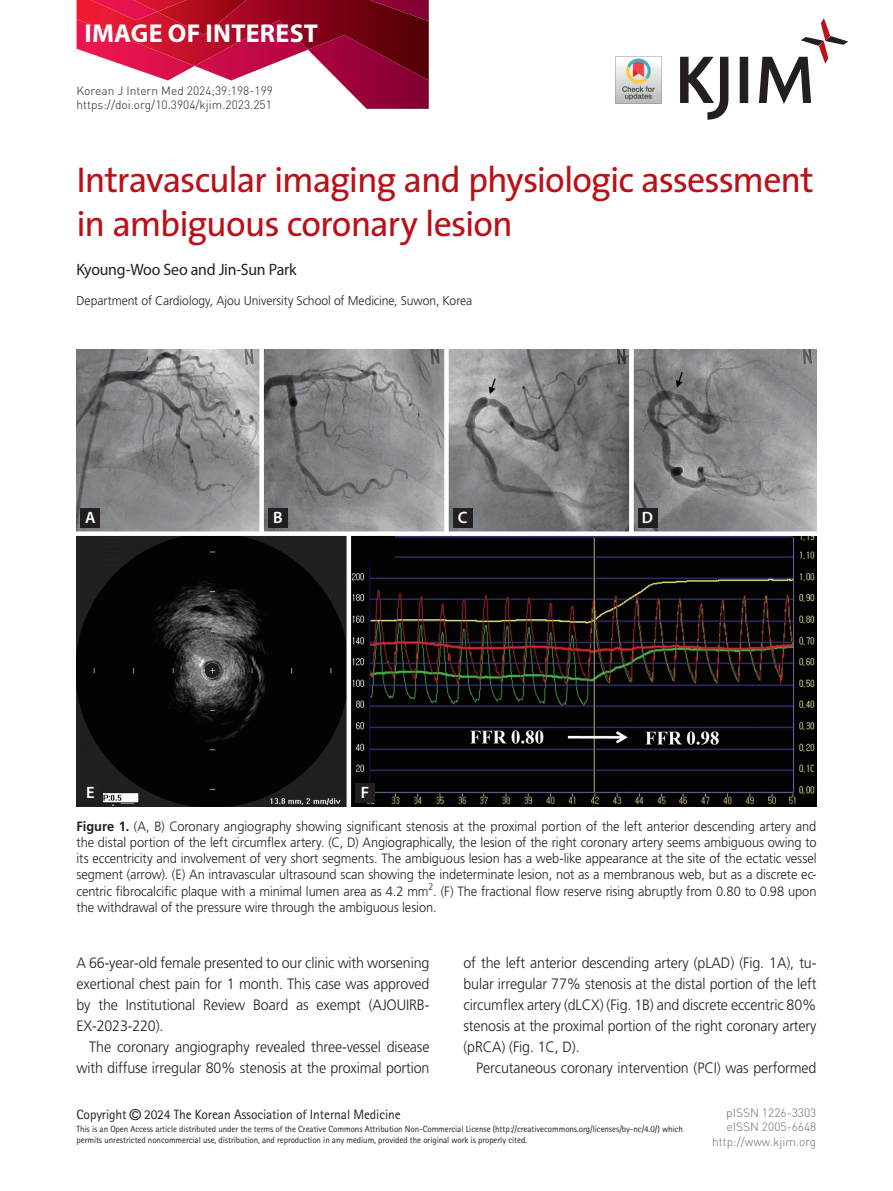
<style>
.page{position:relative;width:893px;height:1191px;background:#fff}
.page>*{position:absolute;margin:0;border:0;box-sizing:border-box;transform-origin:0 0}
.t1{font:36px/43.2px "The Sans";letter-spacing:-.03em;color:#bb1018}
.t2{font:700 25.95px "Myriad Pro";letter-spacing:.01em;color:#fff}
.t3{font:16.5px "Myriad Pro";letter-spacing:-.015em;color:#231f20;scale:.96 1}
.t4{font:600 16.5px "Myriad Pro";color:#fff}
.t5{font:300 15px/21px "Frutiger LT Std";letter-spacing:-.01em;color:#231f20;text-align:justify;scale:.95 1}
.t6{font:300 13.5px/16.2px "Frutiger LT Std";letter-spacing:-.01em;color:#231f20;text-align:justify;scale:.95 1}
.t7{font:13.5px "Rotis Sans Serif Std";letter-spacing:-.01em;color:#231f20}
.t8{font:300 12.75px "Frutiger LT Std";letter-spacing:-.005em;color:#231f20;scale:.95 1}
.t9{font:300 12px/14.4px "DIN Pro";color:#231f20}
.t10{font:300 12px/14.4px "DIN Pro";color:#6c6d70;text-align:right}
.t11{font:9px/10.8px "Rotis Sans Serif Std";letter-spacing:-.01em;color:#231f20}
.s1{font-weight:700}
.s2{font-family:"Helvetica";font-size:15px}
</style>
<div class="page">
<svg style="left:167px;top:80px;width:262px;height:29px"></svg>
<img style="left:77px;top:0;width:352px;height:80px">
<img style="left:157px;top:0;width:132px;height:35px">
<svg style="left:680px;top:18px;width:168px;height:102px"></svg>
<img style="left:77px;top:349px;width:739px;height:457px">
<div style="left:77px;top:531px;width:742px;height:5px;background:#fff"></div>
<div style="left:444px;top:349px;width:5px;height:182px;background:#fff"></div>
<div style="left:259px;top:349px;width:5px;height:182px;background:#fff"></div>
<div style="left:629px;top:349px;width:5px;height:182px;background:#fff"></div>
<hr style="left:347px;top:536px;width:4px;height:270px;background:#fff">
<div style="left:81px;top:508px;width:19px;height:19px;background:#231f20"></div>
<div style="left:81px;top:783px;width:19px;height:19px;background:#231f20"></div>
<div style="left:268px;top:508px;width:19px;height:19px;background:#231f20"></div>
<div style="left:355px;top:783px;width:20px;height:19px;background:#231f20"></div>
<div style="left:453px;top:508px;width:19px;height:19px;background:#231f20"></div>
<div style="left:638px;top:508px;width:19px;height:19px;background:#231f20"></div>
<img style="left:615px;top:56px;width:47px;height:47px">
<h2 class="t2" style="left:84px;top:17px;width:235px">IMAGE OF INTEREST</h2>
<p class="t9" style="left:77px;top:83px;width:198px">Korean J Intern Med 2024;39:198-199 https://doi.org/10.3904/kjim.2023.251</p>
<h1 class="t1" style="left:77px;top:158px;width:739px">Intravascular imaging and physiologic assessment in ambiguous coronary lesion</h1>
<p class="t3" style="left:77px;top:260px;width:231px">Kyoung-Woo Seo and Jin-Sun Park</p>
<p class="t8" style="left:77px;top:293px;width:418px">Department of Cardiology, Ajou University School of Medicine, Suwon, Korea</p>
<p class="t4" style="left:85px;top:507px;width:12px">A</p>
<p class="t4" style="left:86px;top:782px;width:10px">E</p>
<p class="t4" style="left:273px;top:507px;width:11px">B</p>
<p class="t4" style="left:458px;top:507px;width:11px">C</p>
<p class="t4" style="left:642px;top:507px;width:13px">D</p>
<p class="t4" style="left:361px;top:782px;width:10px">F</p>
<p class="t6" style="left:77px;top:818px;width:780px"><span class="s1">Figure 1.</span> (A, B) Coronary angiography showing significant stenosis at the proximal portion of the left anterior descending artery and the distal portion of the left circumflex artery. (C, D) Angiographically, the lesion of the right coronary artery seems ambiguous owing to its eccentricity and involvement of very short segments. The ambiguous lesion has a web-like appearance at the site of the ectatic vessel segment (arrow). (E) An intravascular ultrasound scan showing the indeterminate lesion, not as a membranous web, but as a discrete ec&shy;centric fibrocalcific plaque with a minimal lumen area as 4.2 mm<sup>2</sup>. (F) The fractional flow reserve rising abruptly from 0.80 to 0.98 upon the withdrawal of the pressure wire through the ambiguous lesion.</p>
<p class="t5" style="left:77px;top:952px;width:373px">A 66-year-old female presented to our clinic with worsening exertional chest pain for 1 month. This case was approved by the Institutional Review Board as exempt (AJOUIRB-EX-2023-220).</p>
<p class="t5" style="left:77px;top:1036px;width:373px;text-align:right">The coronary angiography revealed three-vessel disease with diffuse irregular 80% stenosis at the proximal portion</p>
<p class="t5" style="left:463px;top:952px;width:373px">of the left anterior descending artery (pLAD) (Fig. 1A), tu&shy;bular irregular 77% stenosis at the distal portion of the left circumflex artery (dLCX) (Fig. 1B) and discrete eccentric 80% stenosis at the proximal portion of the right coronary artery (pRCA) (Fig. 1C, D).</p>
<p class="t5" style="left:476px;top:1057px;width:360px">Percutaneous coronary intervention (PCI) was performed</p>
<p class="t7" style="left:77px;top:1106px;width:326px">Copyright <span class="s2">©</span> 2024 The Korean Association of Internal Medicine</p>
<p class="t11" style="left:77px;top:1123px;width:608px">This is an Open Access article distributed under the terms of the Creative Commons Attribution Non-Commercial License (http://creativecommons.org/licenses/by-nc/4.0/) which permits unrestricted noncommercial use, distribution, and reproduction in any medium, provided the original work is properly cited.</p>
<p class="t10" style="left:712px;top:1105px;width:106px">pISSN 1226-3303 eISSN 2005-6648 http://www.kjim.org</p>
</div>
